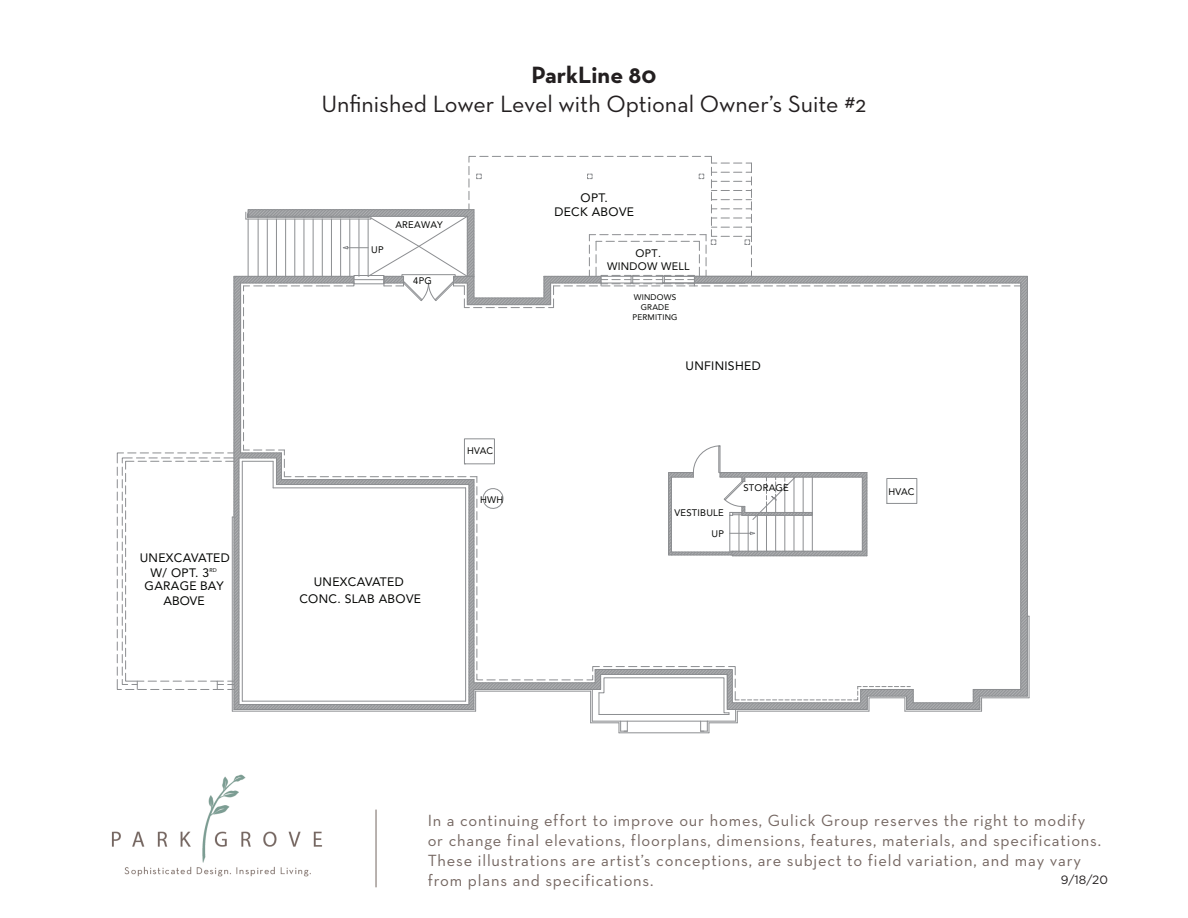
<style>
.page{position:relative;width:1188px;height:918px;background:#fff}
.page>*{position:absolute;margin:0;border:0;box-sizing:border-box;transform-origin:0 0}
.t1{font:24px "Neutra Text";color:#231f20}
.t2{font:700 24px "Neutra Text";color:#231f20}
.t3{font:16.5px/19.8px "Neutra Text";letter-spacing:.05em;color:#746661}
.t4{font:12.15px/13.5px "Avenir LT Std";letter-spacing:.025em;color:#040503;text-align:center}
.t5{font:12px "Gotham";color:#231f20}
.t6{font:10.8px/13px "Avenir LT Std";letter-spacing:.025em;color:#040503;text-align:center}
.t7{font:9.45px "Avenir LT Std";letter-spacing:.025em;color:#040503}
.t8{font:8.1px/9.8px "Avenir LT Std";letter-spacing:.025em;color:#040503;text-align:center}
.t9{font:5.4px "Avenir LT Std";color:#040503}
</style>
<div class="page">
<img style="left:111px;top:774px;width:211px;height:103px">
<hr style="left:376px;top:810px;width:1px;height:77px;background:#746661">
<hr style="left:619px;top:733px;width:90px;height:1px;background:#8c8e91">
<hr style="left:1029px;top:616px;width:1px;height:82px;background:#8c8e91">
<svg style="left:116px;top:156px;width:913px;height:577px"></svg>
<p class="t4" style="left:140px;top:551px;width:92px">UNEXCAVATED</p>
<p class="t4" style="left:151px;top:566px;width:60px">W/ OPT. 3</p>
<p class="t4" style="left:145px;top:579px;width:81px">GARAGE BAY</p>
<p class="t4" style="left:164px;top:594px;width:43px">ABOVE</p>
<p class="t9" style="left:209px;top:567px;width:9px">RD</p>
<h1 class="t2" style="left:531px;top:60px;width:127px">ParkLine 80</h1>
<h1 class="t1" style="left:322px;top:89px;width:546px">Unfinished Lower Level with Optional Owner’s Suite #2</h1>
<p class="t7" style="left:371px;top:244px;width:14px">UP</p>
<p class="t7" style="left:395px;top:219px;width:49px">AREAWAY</p>
<p class="t7" style="left:413px;top:275px;width:20px">4PG</p>
<p class="t4" style="left:554px;top:191px;width:81px">OPT.<br>DECK ABOVE</p>
<p class="t6" style="left:607px;top:246px;width:84px">OPT.<br>WINDOW WELL</p>
<p class="t8" style="left:632px;top:293px;width:46px">WINDOWS<br>GRADE<br>PERMITING</p>
<p class="t4" style="left:686px;top:359px;width:77px">UNFINISHED</p>
<p class="t4" style="left:314px;top:575px;width:92px">UNEXCAVATED</p>
<p class="t4" style="left:299px;top:592px;width:123px">CONC. SLAB ABOVE</p>
<p class="t7" style="left:467px;top:445px;width:28px">HVAC</p>
<p class="t7" style="left:480px;top:494px;width:25px">HWH</p>
<p class="t7" style="left:675px;top:507px;width:51px">VESTIBULE</p>
<p class="t7" style="left:711px;top:528px;width:14px">UP</p>
<p class="t7" style="left:743px;top:482px;width:47px">STORAGE</p>
<p class="t7" style="left:888px;top:487px;width:28px">HVAC</p>
<p class="t3" style="left:428px;top:810px;width:675px">In a continuing effort to improve our homes, Gulick Group reserves the right to modify or change final elevations, floorplans, dimensions, features, materials, and specifications.<br>These illustrations are artist’s conceptions, are subject to field variation, and may vary from plans and specifications.</p>
<p class="t5" style="left:1061px;top:872px;width:49px">9/18/20</p>
</div>
